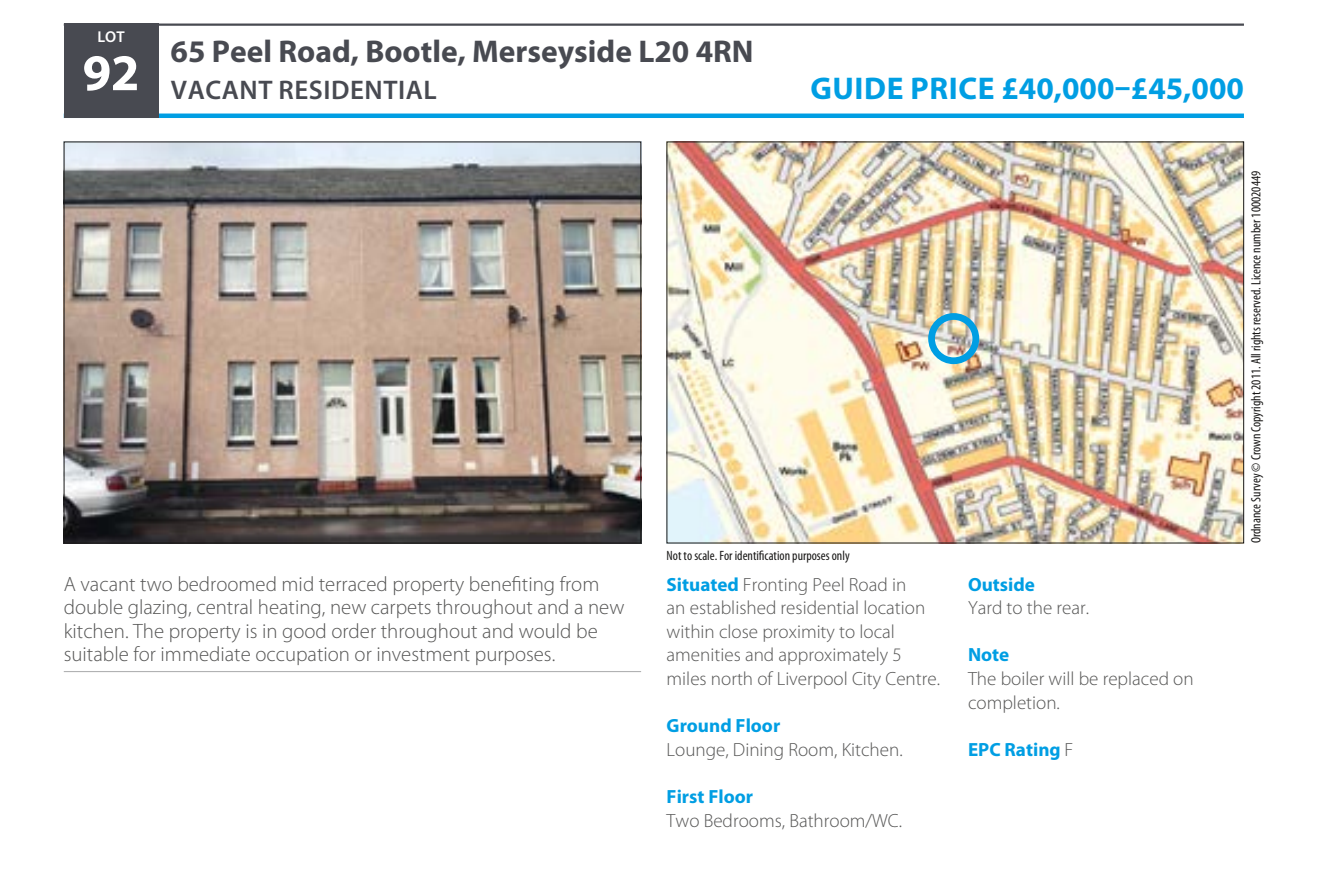
<style>
.page{position:relative;width:1339px;height:894px;background:#fff}
.page>*{position:absolute;margin:0;border:0;box-sizing:border-box;transform-origin:0 0}
.t1{font:700 51.75px "Myriad Pro";color:#fff}
.t2{font:700 31.5px "Myriad Pro";color:#484a51}
.t3{font:700 31.5px "Myriad Pro";letter-spacing:.02em;color:#009ee3}
.t4{font:600 27px "Myriad Pro";letter-spacing:.02em;color:#484a51}
.t5{font:300 20.7px/23.6px "Myriad Pro";color:#565655}
.t6{font:300 19.12px/23.6px "Myriad Pro";color:#565655}
.t7{font:700 19.12px "Myriad Pro";color:#009ee3}
.t8{font:600 15.75px "Myriad Pro";color:#fff}
.t9{font:condensed 13.5px "Myriad Pro";color:#181716}
.s1{font-weight:700;color:#009ee3}
.s2{font-weight:300;color:#565655}
</style>
<div class="page">
<hr style="left:64px;top:114px;width:1180px;height:4px;background:#009ee3">
<div style="left:64px;top:24px;width:94px;height:94px;background:#484a51"></div>
<hr style="left:64px;top:24px;width:1180px;height:2px;background:#484a51">
<img style="left:668px;top:144px;width:574px;height:397px">
<div style="left:928px;top:313px;width:51px;height:51px;border:7px solid #009ee3;border-radius:50%"></div>
<img style="left:66px;top:144px;width:573px;height:397px">
<hr style="left:64px;top:671px;width:577px;height:1px;background:#b1b2b3">
<p class="t8" style="left:97px;top:26px;width:29px">LOT</p>
<h1 class="t1" style="left:83px;top:39px;width:58px">92</h1>
<h2 class="t2" style="left:171px;top:31px;width:584px">65 Peel Road, Bootle, Merseyside L20 4RN</h2>
<h3 class="t4" style="left:171px;top:73px;width:267px">VACANT RESIDENTIAL</h3>
<h2 class="t3" style="left:810px;top:68px;width:435px">GUIDE PRICE £40,000–£45,000</h2>
<p class="t5" style="left:64px;top:572px;width:562px">A vacant two bedroomed mid terraced property benefiting from double glazing, central heating, new carpets throughout and a new kitchen. The property is in good order throughout and would be suitable for immediate occupation or investment purposes.</p>
<p class="t9" style="left:666px;top:547px;width:185px">Not to scale. For identification purposes only</p>
<p class="t6" style="left:666px;top:572px;width:275px"><span class="s1">Situated</span> Fronting Peel Road in<br>an established residential location within close proximity to local amenities and approximately 5 miles north of Liverpool City Centre.</p>
<p class="t7" style="left:666px;top:713px;width:115px">Ground Floor</p>
<p class="t6" style="left:666px;top:738px;width:238px">Lounge, Dining Room, Kitchen.</p>
<p class="t7" style="left:666px;top:784px;width:88px">First Floor</p>
<p class="t6" style="left:666px;top:808px;width:237px">Two Bedrooms, Bathroom/WC.</p>
<p class="t7" style="left:968px;top:572px;width:68px">Outside</p>
<p class="t6" style="left:968px;top:596px;width:123px">Yard to the rear.</p>
<p class="t7" style="left:968px;top:642px;width:43px">Note</p>
<p class="t6" style="left:968px;top:667px;width:227px">The boiler will be replaced on completion.</p>
<p class="t7" style="left:968px;top:737px;width:107px">EPC Rating <span class="s2">F</span></p>
<p class="t9" style="left:1248px;top:543px;width:374px;rotate:-90deg">Ordnance Survey © Crown Copyright 2011. All rights reserved. Licence number 100020449</p>
</div>
